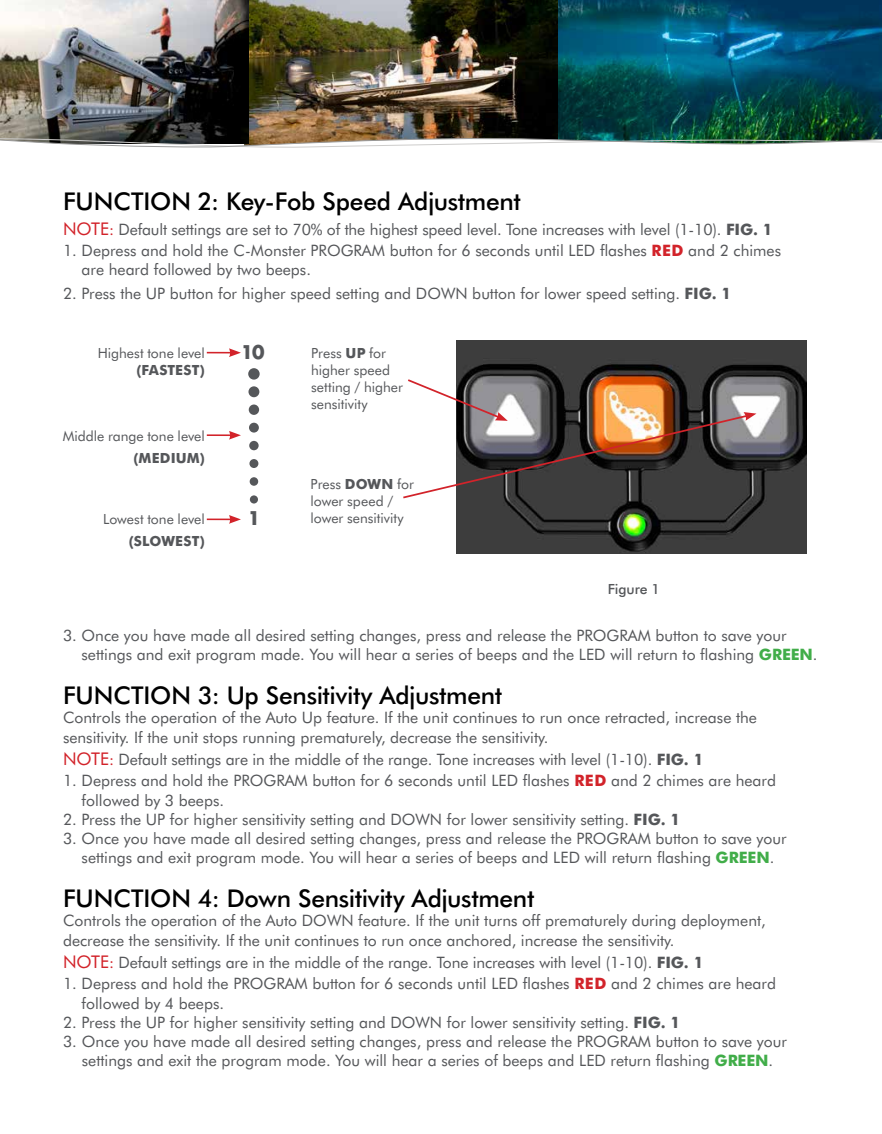
<style>
.page{position:relative;width:882px;height:1134px;background:#fff}
.page>*{position:absolute;margin:0;border:0;box-sizing:border-box;transform-origin:0 0}
.t1{font:500 24.5px "Futura BT";letter-spacing:-.01em;color:#000}
.t2{font:700 20.82px "Futura T";color:#55575a}
.t3{font:15.75px/19.2px "Futura BT";color:#55575a}
.t4{font:14px/17px "Futura BT";color:#55575a}
.t5{font:700 14px "Futura BT";letter-spacing:.01em;color:#55575a}
.t6{font:500 14px "Futura BT";letter-spacing:-.01em;color:#55575a}
.s1{font-size:17.5px;color:#d2232a}
.s2{color:#d2232a}
.s3{font-weight:700}
.s4{font-weight:700;color:#d2232a}
.s5{font-weight:700;color:#41ad49}
</style>
<div class="page">
<img style="left:248px;top:0;width:311px;height:133px">
<img style="left:0;top:0;width:248px;height:133px">
<img style="left:559px;top:0;width:323px;height:133px">
<img style="left:0;top:133px;width:882px;height:15px">
<img style="left:457px;top:340px;width:349px;height:214px">
<svg style="left:207px;top:515px;width:34px;height:9px"></svg>
<svg style="left:207px;top:348px;width:34px;height:9px"></svg>
<hr style="left:207px;top:434px;width:25px;height:2px;background:#d2232a">
<svg style="left:229px;top:431px;width:12px;height:9px"></svg>
<div style="left:250px;top:495px;width:8px;height:9px;background:#55575a;border-radius:50%"></div>
<div style="left:250px;top:477px;width:8px;height:9px;background:#55575a;border-radius:50%"></div>
<div style="left:249px;top:459px;width:9px;height:9px;background:#55575a;border-radius:50%"></div>
<div style="left:249px;top:441px;width:10px;height:9px;background:#55575a;border-radius:50%"></div>
<div style="left:249px;top:423px;width:10px;height:10px;background:#55575a;border-radius:50%"></div>
<div style="left:249px;top:405px;width:10px;height:10px;background:#55575a;border-radius:50%"></div>
<div style="left:248px;top:386px;width:11px;height:11px;background:#55575a;border-radius:50%"></div>
<div style="left:248px;top:368px;width:12px;height:12px;background:#55575a;border-radius:50%"></div>
<svg style="left:403px;top:378px;width:353px;height:122px"></svg>
<h1 class="t1" style="left:63px;top:187px;width:459px">FUNCTION 2: Key-Fob Speed Adjustment</h1>
<p class="t3" style="left:63px;top:219px;width:711px"><span class="s1">NOTE</span><span class="s2">:</span> Default settings are set to 70% of the highest speed level. Tone increases with level (1-10). <span class="s3">FIG. 1</span></p>
<p class="t3" style="left:82px;top:240px;width:701px;text-indent:-19px">1. Depress and hold the C-Monster PROGRAM button for 6 seconds until LED flashes <span class="s4">RED</span> and 2 chimes are heard followed by two beeps.</p>
<p class="t3" style="left:63px;top:284px;width:670px">2. Press the UP button for higher speed setting and DOWN button for lower speed setting. <span class="s3">FIG. 1</span></p>
<p class="t4" style="left:98px;top:344px;width:109px">Highest tone level</p>
<p class="t5" style="left:136px;top:361px;width:70px">(FASTEST)</p>
<p class="t4" style="left:63px;top:427px;width:144px">Middle range tone level</p>
<p class="t5" style="left:134px;top:449px;width:73px">(MEDIUM)</p>
<p class="t4" style="left:103px;top:510px;width:103px">Lowest tone level</p>
<p class="t5" style="left:129px;top:533px;width:77px">(SLOWEST)</p>
<h2 class="t2" style="left:241px;top:340px;width:25px">10</h2>
<h2 class="t2" style="left:248px;top:505px;width:14px">1</h2>
<p class="t4" style="left:311px;top:344px;width:93px">Press <span class="s3">UP</span> for higher speed setting / higher sensitivity</p>
<p class="t4" style="left:311px;top:475px;width:105px">Press <span class="s3">DOWN</span> for lower speed / lower sensitivity</p>
<p class="t6" style="left:608px;top:581px;width:54px">Figure 1</p>
<p class="t3" style="left:82px;top:626px;width:738px;text-indent:-19px">3. Once you have made all desired setting changes, press and release the PROGRAM button to save your settings and exit program made. You will hear a series of beeps and the LED will return to flashing <span class="s5">GREEN</span>.</p>
<h1 class="t1" style="left:63px;top:681px;width:441px">FUNCTION 3: Up Sensitivity Adjustment</h1>
<p class="t3" style="left:63px;top:708px;width:696px">Controls the operation of the Auto Up feature. If the unit continues to run once retracted, increase the sensitivity. If the unit stops running prematurely, decrease the sensitivity.</p>
<p class="t3" style="left:63px;top:750px;width:642px"><span class="s1">NOTE</span><span class="s2">:</span> Default settings are in the middle of the range. Tone increases with level (1-10). <span class="s3">FIG. 1</span></p>
<p class="t3" style="left:82px;top:771px;width:696px;text-indent:-19px">1. Depress and hold the PROGRAM button for 6 seconds until LED flashes <span class="s4">RED</span> and 2 chimes are heard followed by 3 beeps.</p>
<p class="t3" style="left:63px;top:810px;width:619px">2. Press the UP for higher sensitivity setting and DOWN for lower sensitivity setting. <span class="s3">FIG. 1</span></p>
<p class="t3" style="left:63px;top:829px;width:725px;text-align:center">3. Once you have made all desired setting changes, press and release the PROGRAM button to save your settings and exit program mode. You will hear a series of beeps and LED will return flashing <span class="s5">GREEN</span>.</p>
<h1 class="t1" style="left:63px;top:884px;width:473px">FUNCTION 4: Down Sensitivity Adjustment</h1>
<p class="t3" style="left:63px;top:911px;width:704px">Controls the operation of the Auto DOWN feature. If the unit turns off prematurely during deployment, decrease the sensitivity. If the unit continues to run once anchored, increase the sensitivity.</p>
<p class="t3" style="left:63px;top:953px;width:642px"><span class="s1">NOTE</span><span class="s2">:</span> Default settings are in the middle of the range. Tone increases with level (1-10). <span class="s3">FIG. 1</span></p>
<p class="t3" style="left:82px;top:974px;width:696px;text-indent:-19px">1. Depress and hold the PROGRAM button for 6 seconds until LED flashes <span class="s4">RED</span> and 2 chimes are heard followed by 4 beeps.</p>
<p class="t3" style="left:63px;top:1013px;width:619px">2. Press the UP for higher sensitivity setting and DOWN for lower sensitivity setting. <span class="s3">FIG. 1</span></p>
<p class="t3" style="left:63px;top:1032px;width:725px;text-align:center">3. Once you have made all desired setting changes, press and release the PROGRAM button to save your settings and exit the program mode. You will hear a series of beeps and LED return flashing <span class="s5">GREEN</span>.</p>
</div>
